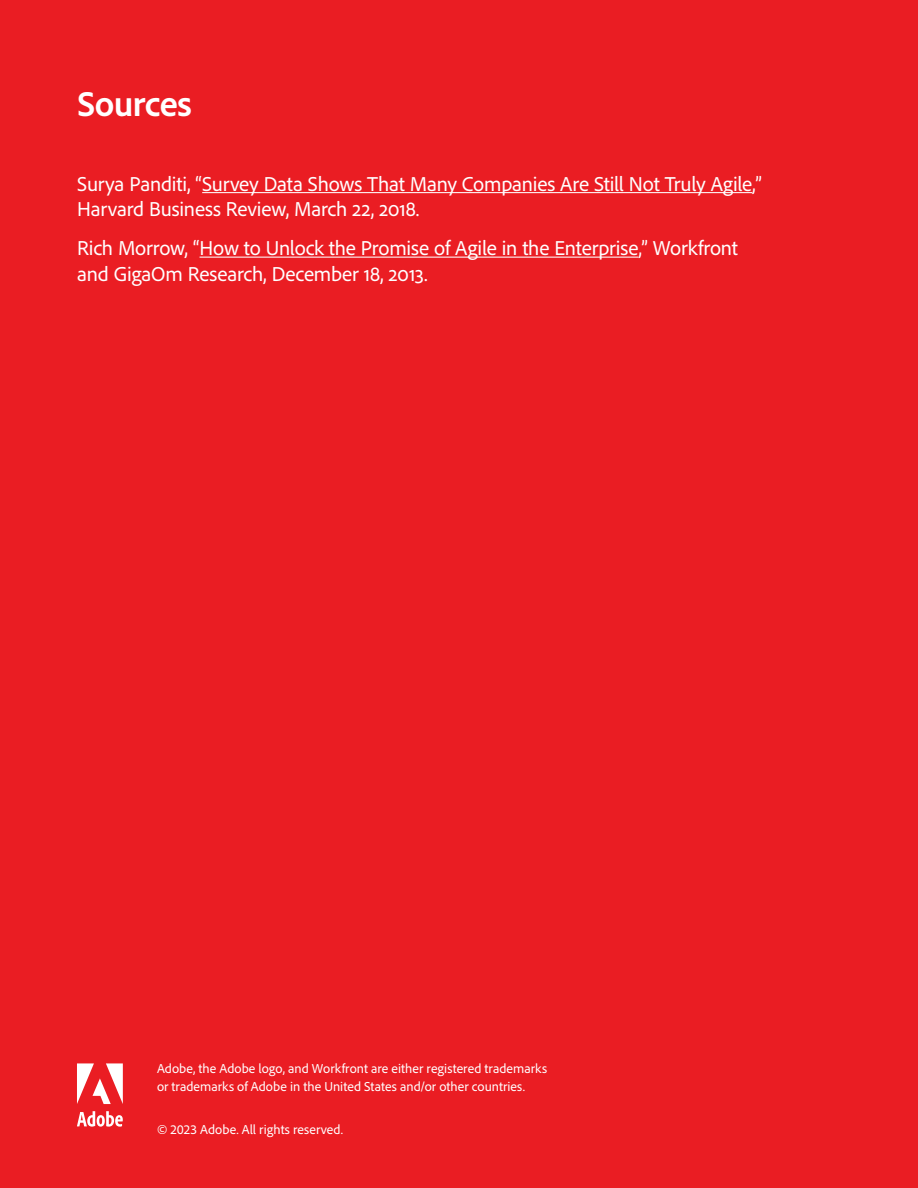
<style>
.page{position:relative;width:918px;height:1188px;background:#ea1d23}
.page>*{position:absolute;margin:0;border:0;box-sizing:border-box;transform-origin:0 0}
.t1{font:700 36px "Adobe Clean";letter-spacing:-.015em;color:#fff}
.t2{font:21px/25.5px "Adobe Clean";letter-spacing:-.01em;color:#fff}
.t3{font:13.5px/18px "Adobe Clean";letter-spacing:.005em;color:#fff}
</style>
<div class="page">
<svg style="left:77px;top:1063px;width:46px;height:41px"></svg>
<svg style="left:77px;top:1111px;width:46px;height:16px"></svg>
<hr style="left:202px;top:192px;width:550px;height:1px;background:#fff">
<hr style="left:200px;top:257px;width:438px;height:1px;background:#fff">
<h1 class="t1" style="left:78px;top:81px;width:116px">Sources</h1>
<p class="t2" style="left:77px;top:170px;width:686px">Surya Panditi, “Survey Data Shows That Many Companies Are Still Not Truly Agile,”<br>Harvard Business Review, March 22, 2018.</p>
<p class="t2" style="left:77px;top:235px;width:663px">Rich Morrow, “How to Unlock the Promise of Agile in the Enterprise,” Workfront and GigaOm Research, December 18, 2013.</p>
<p class="t3" style="left:157px;top:1059px;width:392px">Adobe, the Adobe logo, and Workfront are either registered trademarks or trademarks of Adobe in the United States and/or other countries.</p>
<p class="t3" style="left:157px;top:1120px;width:188px">© 2023 Adobe. All rights reserved.</p>
</div>
